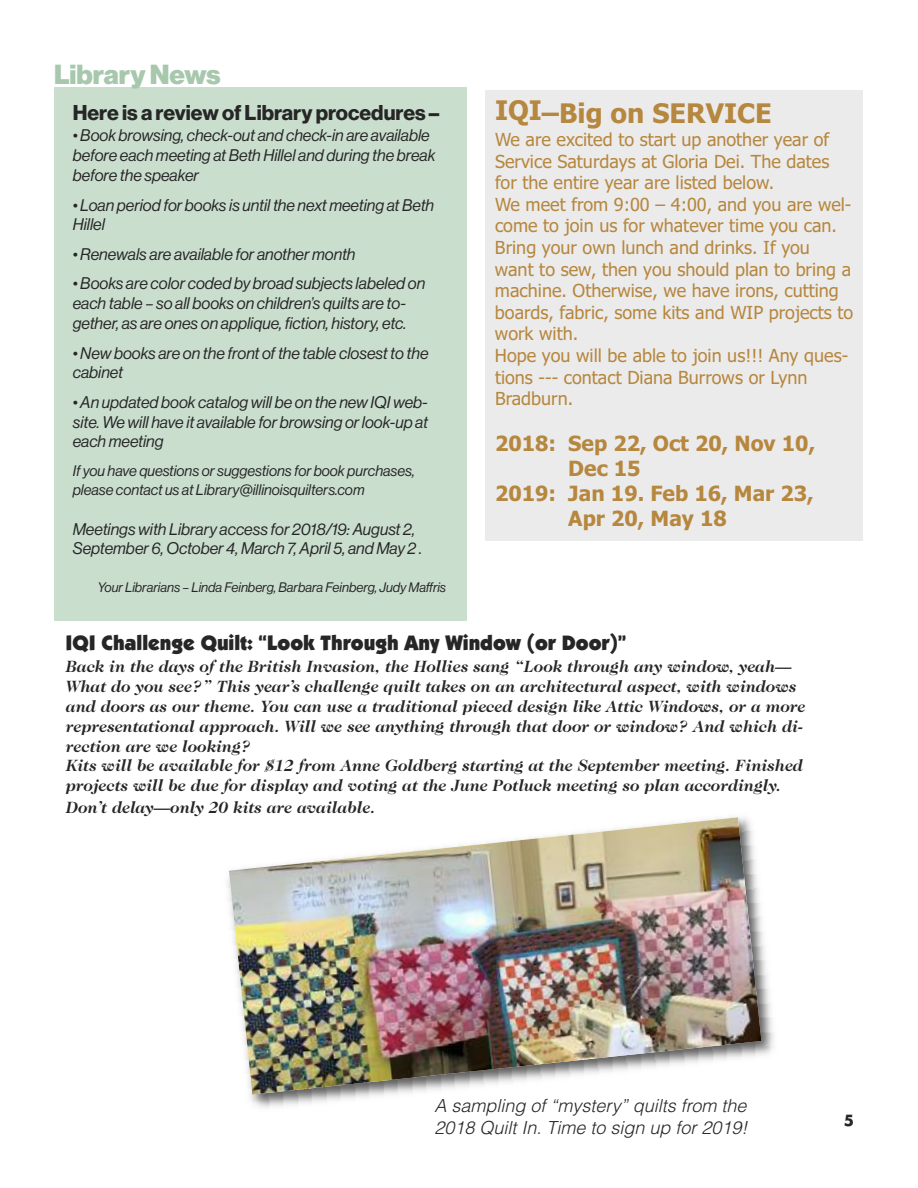
<style>
.page{position:relative;width:918px;height:1188px;background:#fff}
.page>*{position:absolute;margin:0;border:0;box-sizing:border-box;transform-origin:0 0}
.t1{font:700 27px "Tahoma";color:#b6873e}
.t2{font:27px "N Haas Grotesk DS Std 95 Blk";color:#a7c8ad}
.t3{font:700 21px "Tahoma";color:#b6873e}
.t4{font:900 21px "Itc Kabel";color:#272627}
.t5{font:21px "N Haas Grotesk DS Std 75 Bd";color:#272627}
.t6{font:18px/21.6px "Tahoma";color:#b6873e}
.t7{font:italic 300 18px/21.6px "Helvetica";color:#272627}
.t8{font:16.5px/19.8px "N Haas Grotesk DS Std 56 It";color:#272627}
.t9{font:italic 700 16.5px/19.8px "Caslon Two Twenty Four";color:#272627}
.t10{font:15px/19.2px "N Haas Grotesk DS Std 56 It";color:#272627}
.t11{font:700 15px "Futura";color:#272627}
.t12{font:13.5px "N Haas Grotesk DS Std 56 It";color:#272627}
</style>
<div class="page">
<div style="left:485px;top:90px;width:377px;height:451px;background:#ecebec"></div>
<div style="left:54px;top:88px;width:412px;height:533px;background:#cadece"></div>
<img style="left:227px;top:878px;width:547px;height:230px">
<img style="left:229px;top:817px;width:532px;height:277px">
<h1 class="t2" style="left:54px;top:64px;width:168px">Library News</h1>
<p class="t5" style="left:73px;top:105px;width:368px">Here is a reviewof Library procedures –</p>
<p class="t8" style="left:73px;top:127px;width:364px">• Book browsing, check-out and check-in are available before each meeting at Beth Hillel and during the break before the speaker</p>
<p class="t8" style="left:73px;top:196px;width:363px">• Loan period for books is until the next meeting at Beth<br>Hillel</p>
<p class="t8" style="left:73px;top:245px;width:284px">• Renewals are available for another month</p>
<p class="t8" style="left:73px;top:275px;width:354px">• Books are color coded by broad subjects labeled on each table – so all books on children’s quilts are to&shy;gether, as are ones on applique, fiction, history, etc.</p>
<p class="t8" style="left:73px;top:344px;width:357px">• New books are on the front of the table closest to the cabinet</p>
<p class="t8" style="left:73px;top:393px;width:357px;text-align:justify">• An updated book catalog will be on the new IQI web&shy;site. We will have it available for browsing or look-up at each meeting</p>
<p class="t10" style="left:73px;top:462px;width:344px">If you have questions or suggestions for book purchases, please contact us at Library@illinoisquilters.com</p>
<p class="t8" style="left:73px;top:520px;width:351px">Meetings with Library access for 2018/19: August 2,<br>September 6, October 4, March 7, April 5, and May 2 .</p>
<p class="t12" style="left:98px;top:582px;width:350px">Your Librarians – Linda Feinberg, Barbara Feinberg, Judy Maffris</p>
<h1 class="t1" style="left:495px;top:98px;width:278px">IQI–Big on SERVICE</h1>
<p class="t6" style="left:495px;top:129px;width:360px">We are excited to start up another year of Service Saturdays at Gloria Dei. The dates for the entire year are listed below.<br>We meet from 9:00 – 4:00, and you are wel&shy;come to join us for whatever time you can.<br>Bring your own lunch and drinks. If you<br>want to sew, then you should plan to bring a machine. Otherwise, we have irons, cutting boards, fabric, some kits and WIP projects to work with.<br>Hope you will be able to join us!!! Any ques&shy;tions --- contact Diana Burrows or Lynn Bradburn.</p>
<p class="t3" style="left:495px;top:431px;width:322px">2018: Sep 22, Oct 20, Nov 10,</p>
<p class="t3" style="left:568px;top:456px;width:74px">Dec 15</p>
<p class="t3" style="left:495px;top:481px;width:320px">2019: Jan 19. Feb 16, Mar 23,</p>
<p class="t3" style="left:568px;top:507px;width:160px">Apr 20, May 18</p>
<p class="t4" style="left:66px;top:635px;width:562px">IQI Challenge Quilt: “Look Through Any Window (or Door)”</p>
<p class="t9" style="left:66px;top:658px;width:741px">Back in the days of the British Invasion, the Hollies sang “Look through any window, yeah— What do you see?” This year’s challenge quilt takes on an architectural aspect, with windows and doors as our theme. You can use a traditional pieced design like Attic Windows, or a more representational approach. Will we see anything through that door or window? And which di&shy;rection are we looking?<br>Kits will be available for $12 from Anne Goldberg starting at the September meeting. Finished projects will be due for display and voting at the June Potluck meeting so plan accordingly.</p>
<p class="t9" style="left:66px;top:798px;width:311px">Don’t delay—only 20 kits are available.</p>
<p class="t7" style="left:434px;top:1095px;width:315px">A sampling of “mystery” quilts from the<br>2018 Quilt In. Time to sign up for 2019!</p>
<p class="t11" style="left:844px;top:1114px;width:12px">5</p>
</div>
